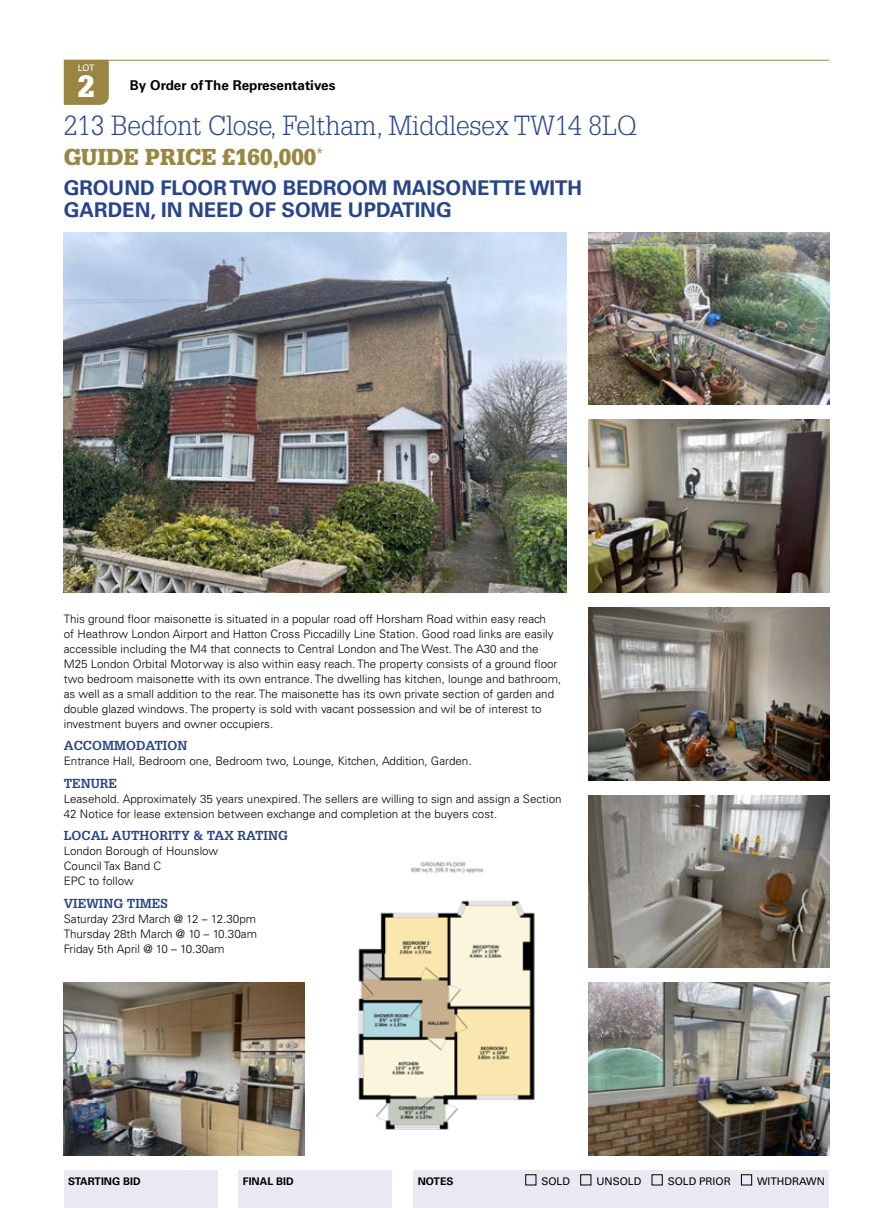
<style>
.page{position:relative;width:893px;height:1208px;background:#fff}
.page>*{position:absolute;margin:0;border:0;box-sizing:border-box;transform-origin:0 0}
.t1{font:900 30px "Glypha LT Std";color:#fff}
.t2{font:300 27px "Glypha LT Std";color:#284589}
.t3{font:900 22.5px "Glypha LT Std";color:#9b8542}
.t4{font:700 20.25px/22.5px "Univers LT Std";color:#284589}
.t5{font:700 13.5px "Univers LT Std";color:#000}
.t6{font:700 12.75px "Glypha LT Std";color:#284589}
.t7{font:300 11.7px/15px "Univers LT Std";color:#000}
.t8{font:10.5px "Univers LT Std";color:#000}
.t9{font:700 10.5px "Univers LT Std";color:#000}
.t10{font:9px "Univers LT Std";color:#fff}
</style>
<div class="page">
<hr style="left:64px;top:60px;width:765px;height:1px;background:#9b8542">
<div style="left:64px;top:1170px;width:153px;height:37px;background:#e9e9f4"></div>
<div style="left:239px;top:1170px;width:153px;height:37px;background:#e9e9f4"></div>
<div style="left:413px;top:1170px;width:416px;height:37px;background:#e9e9f4"></div>
<div style="left:525px;top:1174px;width:11px;height:11px;border:1px solid #000"></div>
<div style="left:580px;top:1174px;width:11px;height:11px;border:1px solid #000"></div>
<div style="left:741px;top:1174px;width:11px;height:11px;border:1px solid #000"></div>
<div style="left:64px;top:61px;width:45px;height:44px;background:#9b8542"></div>
<img style="left:588px;top:982px;width:241px;height:173px">
<img style="left:64px;top:982px;width:241px;height:173px">
<img style="left:588px;top:795px;width:241px;height:172px">
<img style="left:588px;top:607px;width:241px;height:173px">
<img style="left:588px;top:420px;width:241px;height:172px">
<img style="left:588px;top:232px;width:241px;height:173px">
<img style="left:64px;top:232px;width:503px;height:360px">
<img style="left:358px;top:861px;width:177px;height:269px">
<p class="t10" style="left:78px;top:62px;width:18px">LOT</p>
<h1 class="t1" style="left:78px;top:68px;width:18px">2</h1>
<h2 class="t2" style="left:64px;top:110px;width:574px">213 Bedfont Close, Feltham, Middlesex TW14 8LQ</h2>
<h3 class="t3" style="left:64px;top:143px;width:261px">GUIDE PRICE £160,000<sup>*</sup></h3>
<h3 class="t4" style="left:64px;top:177px;width:520px">GROUND FLOOR TWO BEDROOM MAISONETTE WITH<br>GARDEN, IN NEED OF SOME UPDATING</h3>
<p class="t5" style="left:130px;top:77px;width:207px">By Order of The Representatives</p>
<p class="t7" style="left:64px;top:611px;width:499px">This ground floor maisonette is situated in a popular road off Horsham Road within easy reach<br>of Heathrow London Airport and Hatton Cross Piccadilly Line Station. Good road links are easily accessible including the M4 that connects to Central London and The West. The A30 and the M25 London Orbital Motorway is also within easy reach. The property consists of a ground floor two bedroom maisonette with its own entrance. The dwelling has kitchen, lounge and bathroom, as well as a small addition to the rear. The maisonette has its own private section of garden and double glazed windows. The property is sold with vacant possession and wil be of interest to investment buyers and owner occupiers.</p>
<p class="t6" style="left:64px;top:737px;width:125px">ACCOMMODATION</p>
<p class="t7" style="left:64px;top:753px;width:409px">Entrance Hall, Bedroom one, Bedroom two, Lounge, Kitchen, Addition, Garden.</p>
<p class="t6" style="left:64px;top:775px;width:55px">TENURE</p>
<p class="t7" style="left:64px;top:791px;width:499px">Leasehold. Approximately 35 years unexpired. The sellers are willing to sign and assign a Section<br>42 Notice for lease extension between exchange and completion at the buyers cost.</p>
<p class="t6" style="left:64px;top:827px;width:226px">LOCAL AUTHORITY &amp; TAX RATING</p>
<p class="t7" style="left:64px;top:843px;width:156px">London Borough of Hounslow<br>Council Tax Band C<br>EPC to follow</p>
<p class="t6" style="left:64px;top:895px;width:105px">VIEWING TIMES</p>
<p class="t7" style="left:64px;top:911px;width:195px;text-align:justify">Saturday 23rd March @ 12 – 12.30pm Thursday 28th March @ 10 – 10.30am Friday 5th April @ 10 – 10.30am</p>
<p class="t9" style="left:68px;top:1175px;width:74px">STARTING BID</p>
<p class="t9" style="left:243px;top:1175px;width:52px">FINAL BID</p>
<p class="t9" style="left:418px;top:1175px;width:37px">NOTES</p>
<p class="t8" style="left:541px;top:1175px;width:30px">SOLD</p>
<p class="t8" style="left:596px;top:1175px;width:46px">UNSOLD</p>
<p class="t8" style="left:668px;top:1175px;width:65px">SOLD PRIOR</p>
<p class="t8" style="left:757px;top:1175px;width:69px">WITHDRAWN</p>
</div>
